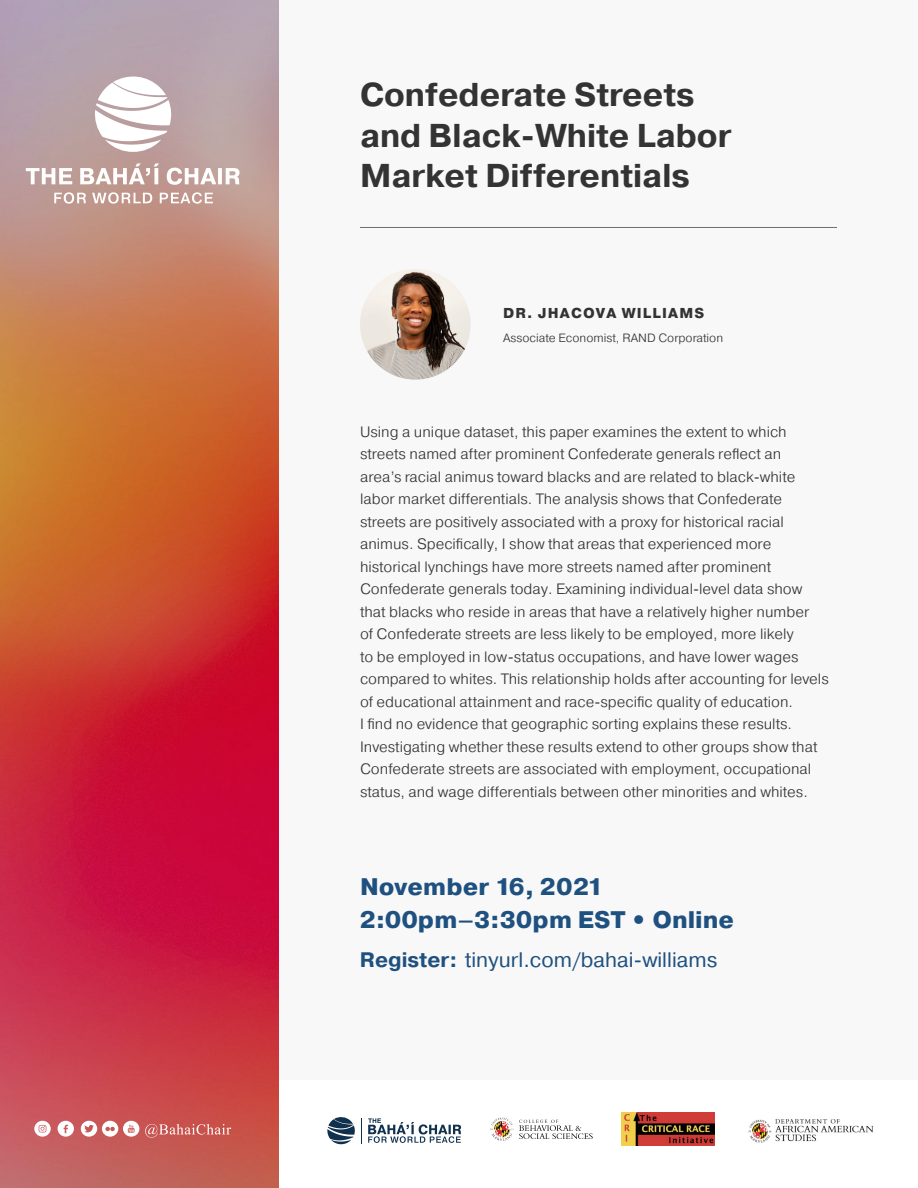
<style>
.page{position:relative;width:918px;height:1188px;background:#fff}
.page>*{position:absolute;margin:0;border:0;box-sizing:border-box;transform-origin:0 0}
.t1{font:700 33px/40.5px "Pragmatica";color:#333}
.t2{font:800 24px/33px "Pragmatica";color:#1f5180}
.t3{font:21px "Pragmatica";color:#1f5180}
.t4{font:300 15px/22.5px "Pragmatica";color:#333}
.t5{font:800 14.4px "Pragmatica";letter-spacing:.08em;color:#333}
.t6{font:300 12px "Pragmatica";color:#333}
.s1{font-weight:700}
</style>
<div class="page">
<div style="left:0;top:0;width:918px;height:1079px;background:#f9f8f8"></div>
<svg style="left:0;top:0;width:279px;height:1188px;background:#c6534e"></svg>
<img style="left:360px;top:269px;width:111px;height:111px;border-radius:55px">
<hr style="left:360px;top:227px;width:477px;height:1px;background:#707071">
<svg style="left:94px;top:73px;width:78px;height:83px"></svg>
<svg style="left:54px;top:192px;width:159px;height:12px"></svg>
<svg style="left:26px;top:163px;width:214px;height:22px"></svg>
<svg style="left:58px;top:1121px;width:16px;height:16px"></svg>
<svg style="left:34px;top:1121px;width:17px;height:16px"></svg>
<svg style="left:81px;top:1121px;width:58px;height:16px"></svg>
<svg style="left:145px;top:1124px;width:86px;height:14px"></svg>
<svg style="left:490px;top:1117px;width:103px;height:24px"></svg>
<img style="left:622px;top:1113px;width:92px;height:33px">
<svg style="left:327px;top:1117px;width:28px;height:28px"></svg>
<svg style="left:368px;top:1118px;width:93px;height:25px"></svg>
<svg style="left:361px;top:1118px;width:1px;height:25px"></svg>
<img style="left:748px;top:1118px;width:126px;height:25px">
<h1 class="t1" style="left:360px;top:75px;width:373px">Confederate Streets and Black-White Labor<br>Market Differentials</h1>
<p class="t5" style="left:503px;top:304px;width:203px">DR. JHACOVA WILLIAMS</p>
<p class="t6" style="left:503px;top:330px;width:222px">Associate Economist, RAND Corporation</p>
<p class="t4" style="left:360px;top:420px;width:470px">Using a unique dataset, this paper examines the extent to which streets named after prominent Confederate generals reflect an<br>area’s racial animus toward blacks and are related to black-white labor market differentials. The analysis shows that Confederate streets are positively associated with a proxy for historical racial animus. Specifically, I show that areas that experienced more historical lynchings have more streets named after prominent Confederate generals today. Examining individual-level data show that blacks who reside in areas that have a relatively higher number<br>of Confederate streets are less likely to be employed, more likely<br>to be employed in low-status occupations, and have lower wages compared to whites. This relationship holds after accounting for levels of educational attainment and race-specific quality of education.<br>I find no evidence that geographic sorting explains these results.<br>Investigating whether these results extend to other groups show that Confederate streets are associated with employment, occupational status, and wage differentials between other minorities and whites.</p>
<h2 class="t2" style="left:359px;top:871px;width:376px">November 16, 2021<br>2:00pm–3:30pm EST • Online</h2>
<h3 class="t3" style="left:360px;top:947px;width:359px"><span class="s1">Register:</span> tinyurl.com/bahai-williams</h3>
</div>
